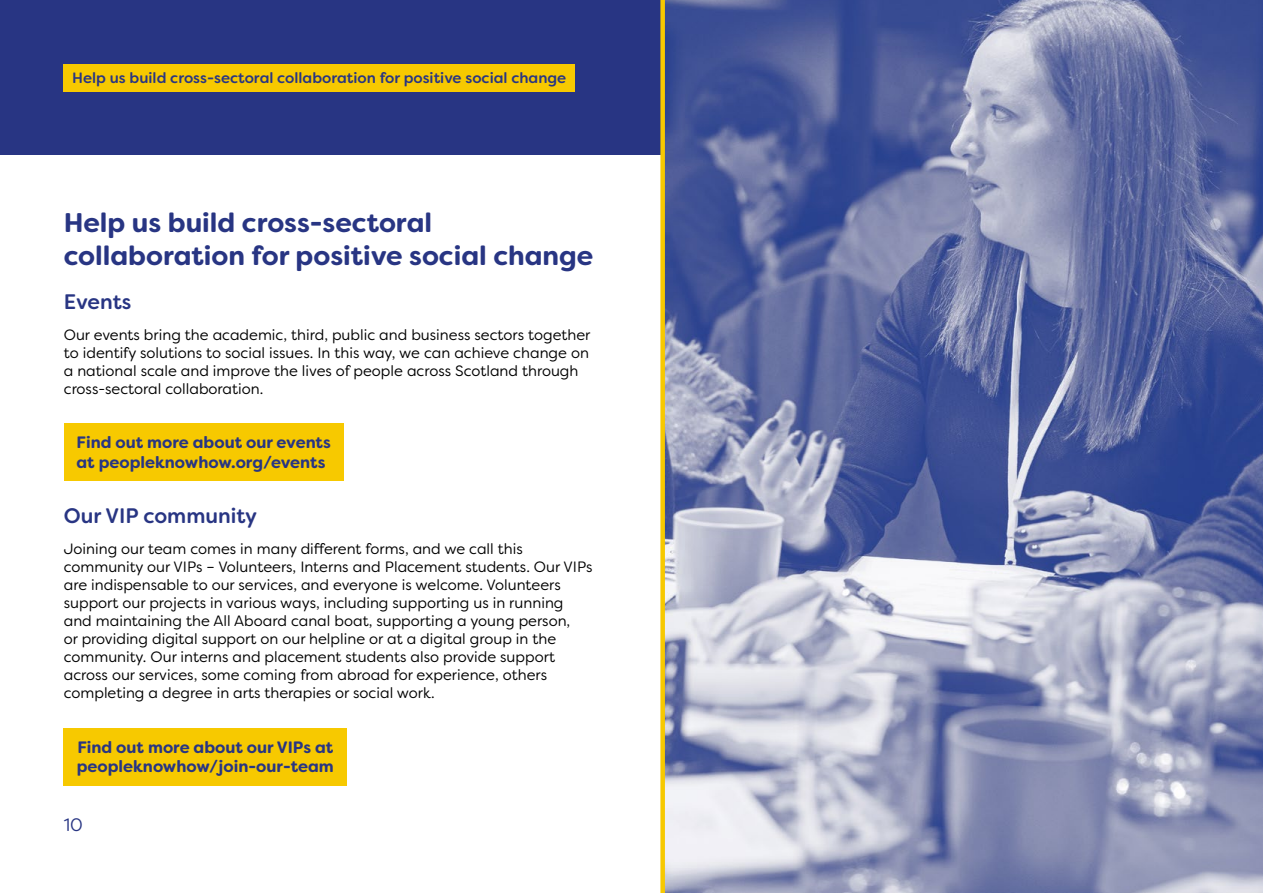
<style>
.page{position:relative;width:1263px;height:893px;background:#fff}
.page>*{position:absolute;margin:0;border:0;box-sizing:border-box;transform-origin:0 0}
.t1{font:700 27px/32.4px "Filson Soft";color:#283583}
.t2{font:500 21px "Filson Soft";color:#283583}
.t3{font:18px "Filson Soft";color:#283583}
.t4{font:700 16.5px/19.8px "Filson Soft";color:#283583}
.t5{font:15px/18px "Filson Soft";color:#000}
.t6{font:500 15px "Filson Soft";color:#283583}
</style>
<div class="page">
<div style="left:0;top:0;width:1263px;height:155px;background:#283583"></div>
<div style="left:64px;top:64px;width:511px;height:28px;background:#f7c900"></div>
<img style="left:665px;top:0;width:598px;height:893px">
<div style="left:660px;top:0;width:5px;height:893px;background:#f7c900"></div>
<div style="left:64px;top:423px;width:280px;height:57px;background:#f7c900"></div>
<div style="left:64px;top:728px;width:283px;height:57px;background:#f7c900"></div>
<p class="t6" style="left:72px;top:69px;width:496px">Help us build cross-sectoral collaboration for positive social change</p>
<h1 class="t1" style="left:64px;top:207px;width:531px">Help us build cross-sectoral collaboration for positive social change</h1>
<h2 class="t2" style="left:64px;top:288px;width:69px">Events</h2>
<p class="t5" style="left:64px;top:325px;width:528px">Our events bring the academic, third, public and business sectors together to identify solutions to social issues. In this way, we can achieve change on a national scale and improve the lives of people across Scotland through cross-sectoral collaboration.</p>
<p class="t4" style="left:77px;top:432px;width:256px">Find out more about our events at peopleknowhow.org/events</p>
<h2 class="t2" style="left:64px;top:502px;width:195px">Our VIP community</h2>
<p class="t5" style="left:64px;top:540px;width:530px">Joining our team comes in many different forms, and we call this community our VIPs – Volunteers, Interns and Placement students. Our VIPs are indispensable to our services, and everyone is welcome. Volunteers support our projects in various ways, including supporting us in running and maintaining the All Aboard canal boat, supporting a young person,<br>or providing digital support on our helpline or at a digital group in the community. Our interns and placement students also provide support across our services, some coming from abroad for experience, others completing a degree in arts therapies or social work.</p>
<p class="t4" style="left:77px;top:737px;width:259px">Find out more about our VIPs at peopleknowhow/join-our-team</p>
<p class="t3" style="left:64px;top:813px;width:21px">10</p>
</div>
